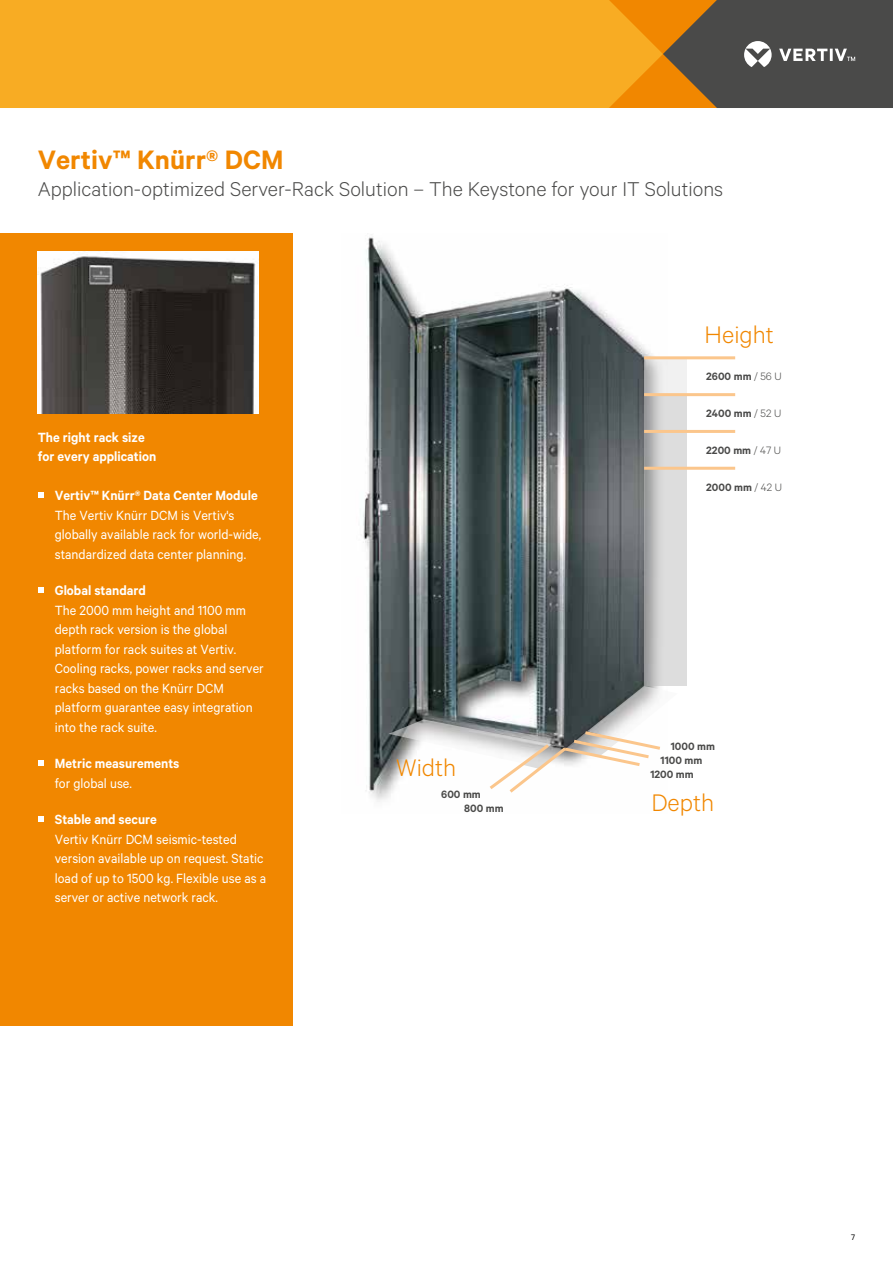
<style>
.page{position:relative;width:893px;height:1263px;background:#fff}
.page>*{position:absolute;margin:0;border:0;box-sizing:border-box;transform-origin:0 0}
.t1{font:600 30px "Calibre";color:#f18700}
.t2{font:300 27px "Calibre";color:#f18700}
.t3{font:300 22.5px "Calibre";color:#4a4a49}
.t4{font:15px/19.5px "Calibre";color:#fff;scale:.95 1}
.t5{font:600 15px/19.5px "Calibre";color:#fff;scale:.95 1}
.t6{font:600 12px/14.4px "Calibre";color:#4a4a49}
.t7{font:9px "Calibre";color:#000}
.s1{font-weight:300}
</style>
<div class="page">
<div style="left:0;top:0;width:663px;height:108px;background:#f8ac23"></div>
<svg style="left:663px;top:0;width:230px;height:108px;background:#635746"></svg>
<div style="left:0;top:234px;width:292px;height:792px;background:#f18700"></div>
<svg style="left:38px;top:492px;width:5px;height:6px"></svg>
<svg style="left:38px;top:587px;width:5px;height:6px"></svg>
<svg style="left:38px;top:760px;width:5px;height:6px"></svg>
<svg style="left:38px;top:816px;width:5px;height:6px"></svg>
<img style="left:38px;top:252px;width:220px;height:162px">
<img style="left:363px;top:237px;width:290px;height:565px">
<svg style="left:644px;top:396px;width:43px;height:290px;background:#cdcdcd"></svg>
<svg style="left:644px;top:359px;width:43px;height:34px"></svg>
<svg style="left:389px;top:686px;width:271px;height:110px"></svg>
<hr style="left:644px;top:356px;width:91px;height:3px;background:#fbc68c">
<hr style="left:644px;top:430px;width:91px;height:3px;background:#fbc68c">
<hr style="left:644px;top:393px;width:91px;height:3px;background:#fbc68c">
<hr style="left:644px;top:467px;width:91px;height:3px;background:#fbc68c">
<h1 class="t1" style="left:38px;top:141px;width:247px">Vertiv™ Knürr® DCM</h1>
<h3 class="t3" style="left:38px;top:175px;width:687px">Application-optimized Server-Rack Solution – The Keystone for your IT Solutions</h3>
<h2 class="t2" style="left:705px;top:319px;width:71px">Height</h2>
<p class="t6" style="left:706px;top:369px;width:77px">2600 mm <span class="s1">/ 56 U</span></p>
<p class="t5" style="left:38px;top:427px;width:126px">The right rack size for every application</p>
<p class="t5" style="left:55px;top:485px;width:215px">Vertiv™ Knürr® Data Center Module</p>
<p class="t4" style="left:55px;top:505px;width:219px">The Vertiv Knürr DCM is Vertiv's globally available rack for world-wide, standardized data center planning.</p>
<p class="t5" style="left:55px;top:580px;width:97px">Global standard</p>
<p class="t4" style="left:55px;top:600px;width:222px">The 2000 mm height and 1100 mm depth rack version is the global platform for rack suites at Vertiv.<br>Cooling racks, power racks and server racks based on the Knürr DCM platform guarantee easy integration into the rack suite.</p>
<p class="t5" style="left:55px;top:753px;width:133px">Metric measurements</p>
<p class="t4" style="left:55px;top:773px;width:83px">for global use.</p>
<p class="t5" style="left:55px;top:809px;width:109px">Stable and secure</p>
<p class="t4" style="left:55px;top:829px;width:224px">Vertiv Knürr DCM seismic-tested version available up on request. Static load of up to 1500 kg. Flexible use as a server or active network rack.</p>
<h2 class="t2" style="left:396px;top:752px;width:62px">Width</h2>
<p class="t6" style="left:464px;top:786px;width:41px;text-indent:-23px">600 mm<br>800 mm</p>
<p class="t6" style="left:706px;top:406px;width:77px">2400 mm <span class="s1">/ 52 U</span></p>
<p class="t6" style="left:706px;top:442px;width:76px">2200 mm <span class="s1">/ 47 U</span></p>
<p class="t6" style="left:706px;top:479px;width:77px">2000 mm <span class="s1">/ 42 U</span></p>
<p class="t6" style="left:671px;top:738px;width:46px">1000 mm</p>
<p class="t6" style="left:660px;top:753px;width:43px">1100 mm</p>
<p class="t6" style="left:650px;top:767px;width:45px">1200 mm</p>
<h2 class="t2" style="left:651px;top:786px;width:64px">Depth</h2>
<p class="t7" style="left:851px;top:1232px;width:5px">7</p>
</div>
